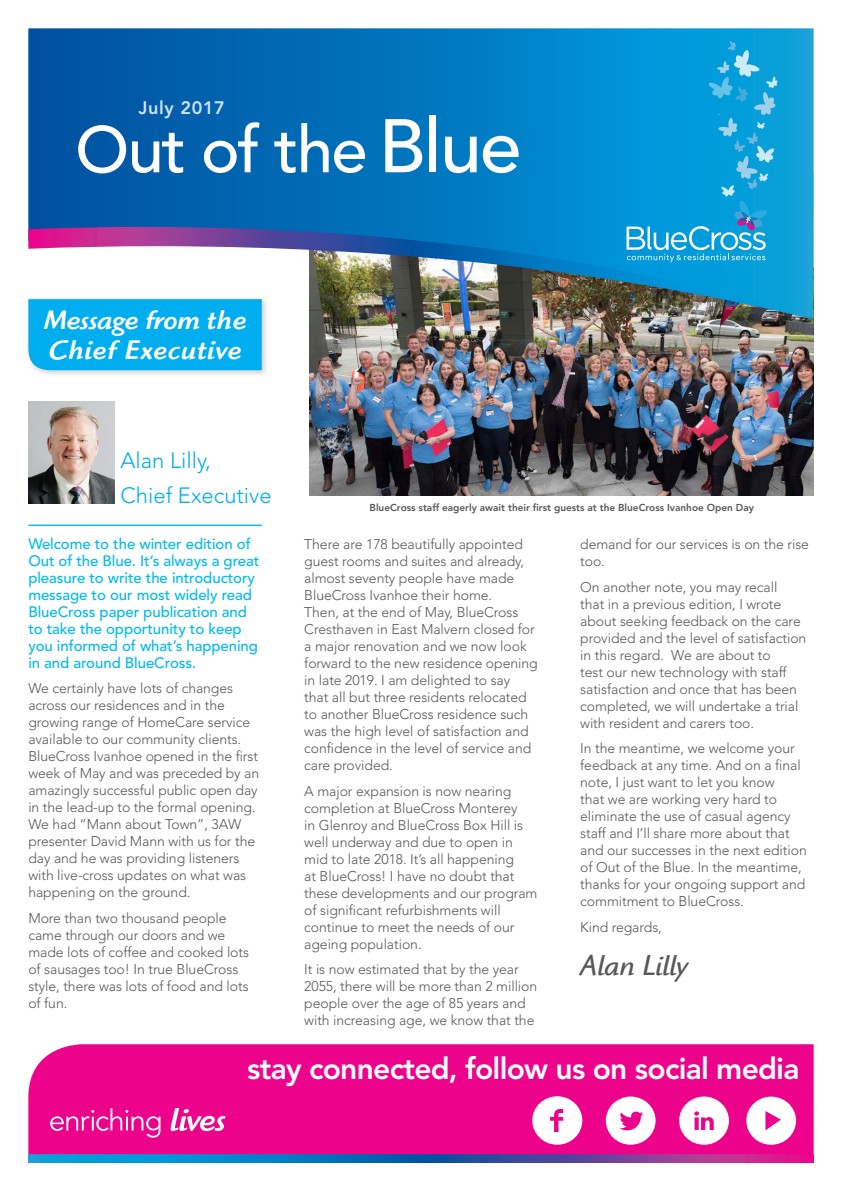
<style>
.page{position:relative;width:842px;height:1191px;background:#fff}
.page>*{position:absolute;margin:0;border:0;box-sizing:border-box;transform-origin:0 0}
.First_Para{font:500 65px "Avenir LT Pro";letter-spacing:-.025em;color:#fff}
.First_Para-2{font:800 30px "Avenir LT Pro";letter-spacing:-.025em;color:#fff}
.residence_-_sub_head{font:italic 30px "Highlander ITC";color:#57585a}
.residence_-_sub_head-2{font:italic 500 28px/30px "Highlander ITC";letter-spacing:.03em;color:#fff}
.residence_-_sub_head-3{font:300 22px "Avenir LT Std";color:#00aeef}
.residence_-_sub_head-4{font:800 18px "Avenir LT Std";letter-spacing:.035em;color:#cce1f2}
.residence_-_sub_head-5{font:500 15px/17px "Avenir LT Std";letter-spacing:-.005em;color:#00baf1}
.residence_-_sub_head-6{font:300 14px/17px "Avenir LT Std";letter-spacing:-.005em;color:#57585a}
.residence_-_sub_head-7{font:800 10px "Avenir LT Pro";color:#57585a}
.s1{font-size:75px}
</style>
<div class="page">
<svg style="left:28px;top:1154px;width:786px;height:8px;background:#3f5fb0"></svg>
<img style="left:310px;top:319px;width:504px;height:177px">
<svg style="left:28px;top:28px;width:786px;height:199px;background:#0271ba"></svg>
<svg style="left:626px;top:41px;width:152px;height:186px;background:#0d9edb"></svg>
<img style="left:28px;top:227px;width:786px;height:92px">
<div style="left:25px;top:296px;width:244px;height:82px;background:#a8a9ad;opacity:.55"></div>
<div style="left:28px;top:299px;width:234px;height:71px;background:#00aeef"></div>
<hr style="left:28px;top:524px;width:234px;height:2px;background:#00baf1">
<img style="left:28px;top:402px;width:86px;height:101px">
<div style="left:28px;top:1044px;width:786px;height:110px;background:#ed028c"></div>
<svg style="left:606px;top:1096px;width:50px;height:48px"></svg>
<svg style="left:679px;top:1096px;width:50px;height:48px"></svg>
<svg style="left:746px;top:1096px;width:50px;height:48px"></svg>
<svg style="left:532px;top:1096px;width:50px;height:48px"></svg>
<svg style="left:50px;top:1108px;width:110px;height:29px;background:#f02fa0"></svg>
<svg style="left:171px;top:1108px;width:54px;height:23px"></svg>
<p class="residence_-_sub_head-4" style="left:139px;top:97px;width:88px">July 2017</p>
<p class="First_Para" style="left:75px;top:111px;width:448px">Out of the <span class="s1">Blue</span></p>
<p class="residence_-_sub_head-2" style="left:44px;top:305px;width:204px">Message from the<br>Chief Executive</p>
<p class="residence_-_sub_head-3" style="left:120px;top:447px;width:92px">Alan Lilly,</p>
<p class="residence_-_sub_head-3" style="left:120px;top:482px;width:153px">Chief Executive</p>
<p class="residence_-_sub_head-5" style="left:28px;top:535px;width:233px">Welcome to the winter edition of<br>Out of the Blue. It’s always a great pleasure to write the introductory message to our most widely read<br>BlueCross paper publication and to take the opportunity to keep you informed of what’s happening in and around BlueCross.</p>
<p class="residence_-_sub_head-6" style="left:28px;top:680px;width:232px">We certainly have lots of changes across our residences and in the growing range of HomeCare service available to our community clients.<br>BlueCross Ivanhoe opened in the first week of May and was preceded by an amazingly successful public open day in the lead-up to the formal opening.<br>We had “Mann about Town”, 3AW presenter David Mann with us for the day and he was providing listeners with live-cross updates on what was happening on the ground.</p>
<p class="residence_-_sub_head-6" style="left:28px;top:909px;width:222px">More than two thousand people came through our doors and we made lots of coffee and cooked lots of sausages too! In true BlueCross style, there was lots of food and lots of fun.</p>
<p class="residence_-_sub_head-7" style="left:370px;top:501px;width:386px">BlueCross staff eagerly await their first guests at the BlueCross Ivanhoe Open Day</p>
<p class="residence_-_sub_head-6" style="left:304px;top:536px;width:235px">There are 178 beautifully appointed guest rooms and suites and already, almost seventy people have made BlueCross Ivanhoe their home.<br>Then, at the end of May, BlueCross Cresthaven in East Malvern closed for a major renovation and we now look forward to the new residence opening in late 2019. I am delighted to say that all but three residents relocated to another BlueCross residence such was the high level of satisfaction and confidence in the level of service and care provided.</p>
<p class="residence_-_sub_head-6" style="left:304px;top:782px;width:235px">A major expansion is now nearing completion at BlueCross Monterey<br>in Glenroy and BlueCross Box Hill is well underway and due to open in mid to late 2018. It’s all happening<br>at BlueCross! I have no doubt that these developments and our program of significant refurbishments will continue to meet the needs of our ageing population.</p>
<p class="residence_-_sub_head-6" style="left:304px;top:961px;width:234px">It is now estimated that by the year 2055, there will be more than 2 million people over the age of 85 years and with increasing age, we know that the</p>
<p class="residence_-_sub_head-6" style="left:580px;top:536px;width:230px">demand for our services is on the rise too.</p>
<p class="residence_-_sub_head-6" style="left:580px;top:578px;width:228px">On another note, you may recall<br>that in a previous edition, I wrote about seeking feedback on the care provided and the level of satisfaction in this regard. We are about to<br>test our new technology with staff satisfaction and once that has been completed, we will undertake a trial with resident and carers too.</p>
<p class="residence_-_sub_head-6" style="left:580px;top:740px;width:228px">In the meantime, we welcome your feedback at any time. And on a final note, I just want to let you know<br>that we are working very hard to eliminate the use of casual agency staff and I’ll share more about that and our successes in the next edition of Out of the Blue. In the meantime, thanks for your ongoing support and commitment to BlueCross.</p>
<p class="residence_-_sub_head-6" style="left:580px;top:918px;width:83px">Kind regards,</p>
<p class="residence_-_sub_head" style="left:580px;top:947px;width:110px">Alan Lilly</p>
<p class="First_Para-2" style="left:247px;top:1050px;width:554px">stay connected, follow us on social media</p>
</div>
